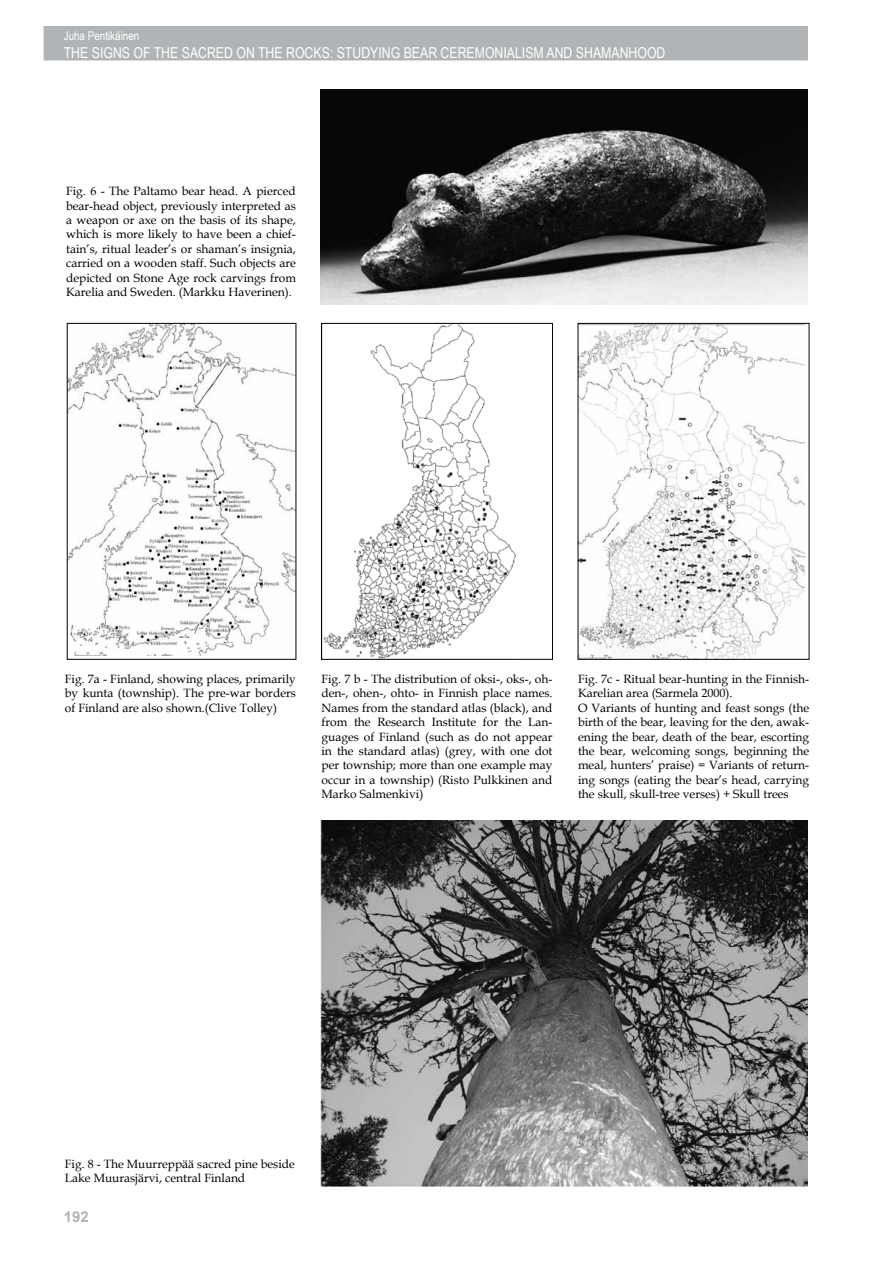
<style>
.page{position:relative;width:893px;height:1263px;background:#fff}
.page>*{position:absolute;margin:0;border:0;box-sizing:border-box;transform-origin:0 0}
.t1{font:15px "Arial Narrow";color:#fff}
.t2{font:700 15px "Arial";color:#b1b4b6}
.t3{font:12px/14.4px "Book Antiqua";color:#000;text-align:justify}
.t4{font:12px "Arial Narrow";color:#fff}
</style>
<div class="page">
<div style="left:44px;top:26px;width:764px;height:34px;background:#b1b4b6"></div>
<img style="left:320px;top:89px;width:488px;height:215px">
<img style="left:69px;top:325px;width:225px;height:331px">
<img style="left:323px;top:325px;width:193px;height:332px">
<div style="left:321px;top:323px;width:232px;height:336px;border:1px solid #000"></div>
<img style="left:580px;top:325px;width:225px;height:332px">
<img style="left:320px;top:820px;width:488px;height:366px">
<p class="t4" style="left:64px;top:27px;width:77px">JUHA PENTIKÄINEN</p>
<p class="t1" style="left:64px;top:41px;width:603px">THE SIGNS OF THE SACRED ON THE ROCKS: STUDYING BEAR CEREMONIALISM AND SHAMANHOOD</p>
<p class="t3" style="left:66px;top:184px;width:231px">Fig. 6 - The Paltamo bear head. A pierced bear-head object, previously interpreted as a weapon or axe on the basis of its shape, which is more likely to have been a chief&shy;tain’s, ritual leader’s or shaman’s insignia, carried on a wooden staff. Such objects are depicted on Stone Age rock carvings from Karelia and Sweden. (Markku Haverinen).</p>
<p class="t3" style="left:65px;top:671px;width:233px">Fig. 7a - Finland, showing places, primarily by kunta (township). The pre-war borders of Finland are also shown.(Clive Tolley)</p>
<p class="t3" style="left:321px;top:671px;width:233px">Fig. 7 b - The distribution of oksi-, oks-, oh&shy;den-, ohen-, ohto- in Finnish place names.<br>Names from the standard atlas (black), and from the Research Institute for the Lan&shy;guages of Finland (such as do not appear in the standard atlas) (grey, with one dot per township; more than one example may occur in a township) (Risto Pulkkinen and Marko Salmenkivi)</p>
<p class="t3" style="left:578px;top:671px;width:233px;text-align:left">Fig. 7c - Ritual bear-hunting in the Finnish-Karelian area (Sarmela 2000).<br>O Variants of hunting and feast songs (the birth of the bear, leaving for the den, awak&shy;ening the bear, death of the bear, escorting the bear, welcoming songs, beginning the meal, hunters’ praise) = Variants of return&shy;ing songs (eating the bear’s head, carrying the skull, skull-tree verses) + Skull trees</p>
<p class="t3" style="left:65px;top:1156px;width:232px">Fig. 8 - The Muurreppää sacred pine beside<br>Lake Muurasjärvi, central Finland</p>
<p class="t2" style="left:64px;top:1207px;width:27px">192</p>
</div>
